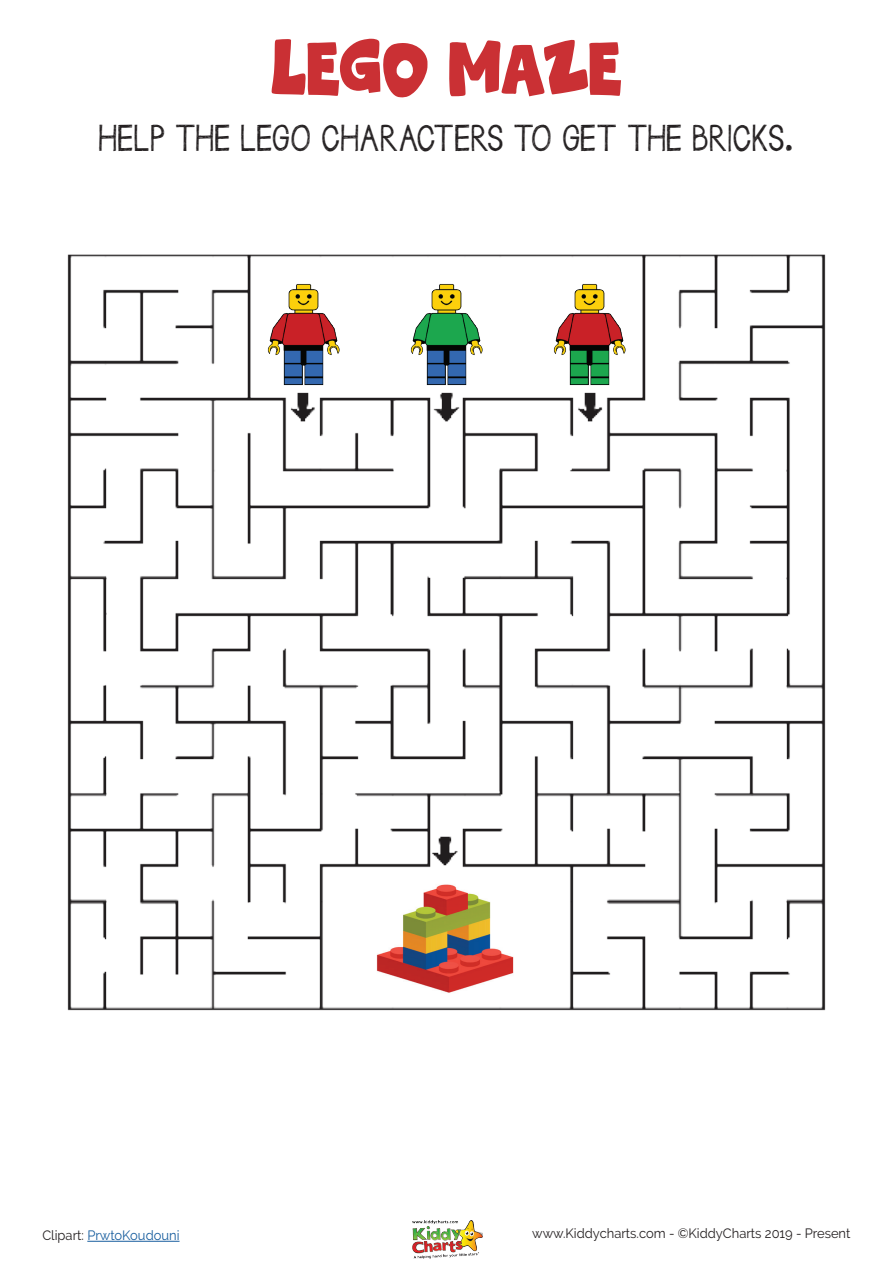
<style>
.page{position:relative;width:893px;height:1263px;background:#fff}
.page>*{position:absolute;margin:0;border:0;box-sizing:border-box;transform-origin:0 0}
.t1{font:61.5px "K26 Playtime Bloks";color:#ca3034;scale:.89 1}
.t2{font:30px "Janda Safeand Sound";letter-spacing:.02em;color:#231f20;scale:.9 1}
.t3{font:13.5px "Raleway";color:#231f20;scale:.96 1}
.t4{font:13.5px "Raleway";color:#175d9e;scale:.96 1}
.s1{color:#231f20}
</style>
<div class="page">
<img style="left:67px;top:254px;width:759px;height:757px">
<img style="left:408px;top:282px;width:75px;height:106px">
<img style="left:265px;top:282px;width:75px;height:106px">
<img style="left:552px;top:282px;width:75px;height:106px">
<img style="left:375px;top:881px;width:140px;height:115px">
<img style="left:412px;top:1220px;width:70px;height:39px">
<hr style="left:87px;top:1241px;width:93px;height:1px;background:#175d9e">
<h1 class="t1" style="left:271px;top:22px;width:395px">LEGO MAZE</h1>
<h2 class="t2" style="left:99px;top:117px;width:774px">HELP THE LEGO CHARACTERS TO GET THE BRICKS.</h2>
<p class="t4" style="left:42px;top:1227px;width:144px"><span class="s1">Clipart:</span> PrwtoKoudouni</p>
<p class="t3" style="left:532px;top:1225px;width:333px">www.Kiddycharts.com - ©KiddyCharts 2019 - Present</p>
</div>
